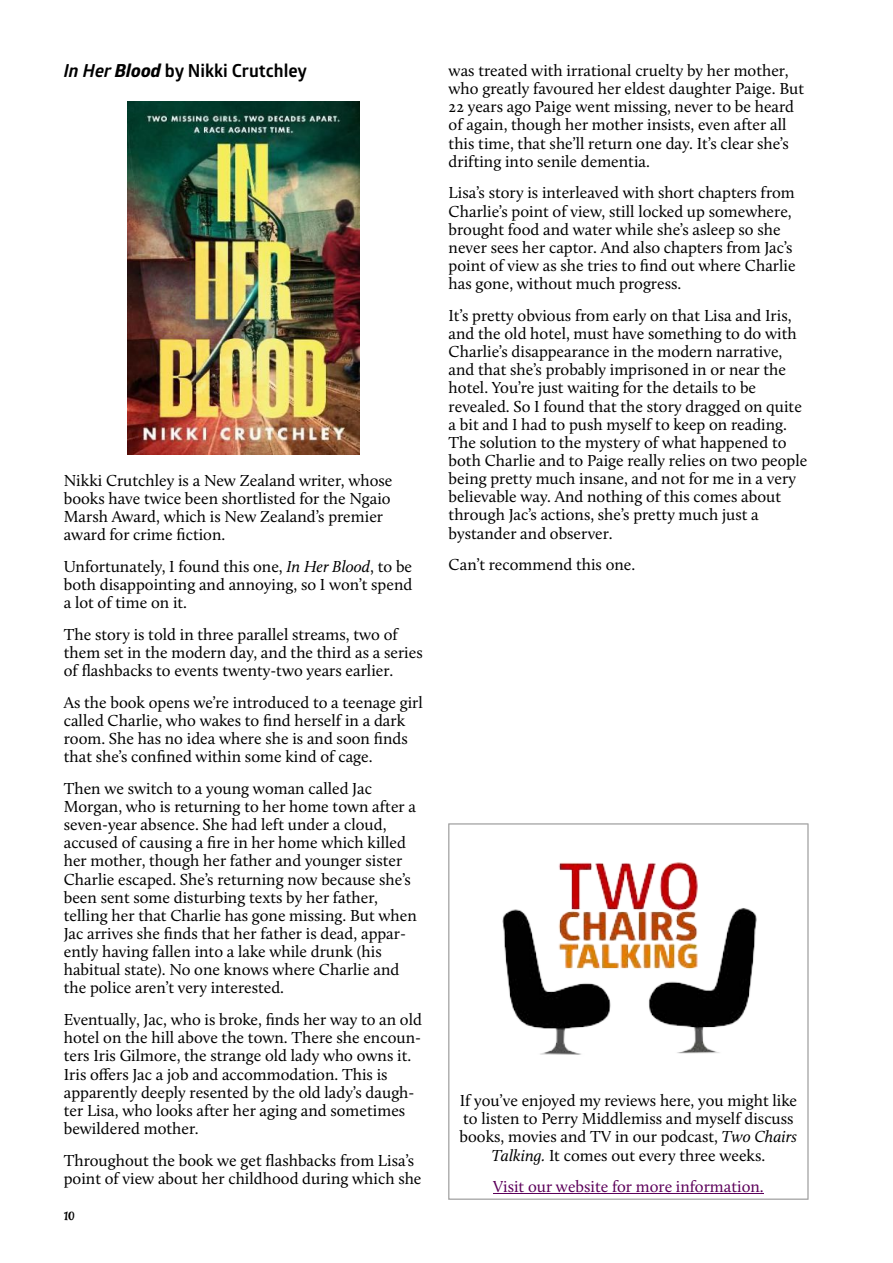
<style>
.page{position:relative;width:893px;height:1263px;background:#fff}
.page>*{position:absolute;margin:0;border:0;box-sizing:border-box;transform-origin:0 0}
.t1{font:700 18px "Glober";color:#000}
.t2{font:18px "Fairy Tales";color:#000}
.t3{font:16.5px/18.1px "Calluna";color:#000}
.t4{font:16.5px "Calluna";color:#5c005a}
.s1{font-style:italic}
.s2{font-family:"Globerx";font-style:italic}
</style>
<div class="page">
<img style="left:128px;top:101px;width:231px;height:354px">
<div style="left:448px;top:823px;width:361px;height:377px;background:#fff;border:2px solid #b0b0b0"></div>
<hr style="left:493px;top:1193px;width:271px;height:1px;background:#5c005a">
<img style="left:502px;top:862px;width:255px;height:193px">
<p class="t1" style="left:64px;top:64px;width:245px"><span class="s1">In Her</span> <span class="s2">Blood</span> by Nikki Crutchley</p>
<p class="t3" style="left:64px;top:472px;width:330px">Nikki Crutchley is a New Zealand writer, whose books have twice been shortlisted for the Ngaio Marsh Award, which is New Zealand’s premier award for crime fiction.</p>
<p class="t3" style="left:64px;top:558px;width:350px;text-align:justify">Unfortunately, I found this one, <span class="s1">In Her Blood</span>, to be both disappointing and annoying, so I won’t spend a lot of time on it.</p>
<p class="t3" style="left:64px;top:626px;width:360px">The story is told in three parallel streams, two of them set in the modern day, and the third as a series of flashbacks to events twenty-two years earlier.</p>
<p class="t3" style="left:64px;top:694px;width:361px">As the book opens we’re introduced to a teenage girl called Charlie, who wakes to find herself in a dark room. She has no idea where she is and soon finds that she’s confined within some kind of cage.</p>
<p class="t3" style="left:64px;top:780px;width:355px">Then we switch to a young woman called Jac Morgan, who is returning to her home town after a seven-year absence. She had left under a cloud, accused of causing a fire in her home which killed her mother, though her father and younger sister Charlie escaped. She’s returning now because she’s been sent some disturbing texts by her father, telling her that Charlie has gone missing. But when Jac arrives she finds that her father is dead, appar&shy;ently having fallen into a lake while drunk (his habitual state). No one knows where Charlie and the police aren’t very interested.</p>
<p class="t3" style="left:64px;top:1012px;width:360px">Eventually, Jac, who is broke, finds her way to an old hotel on the hill above the town. There she encoun&shy;ters Iris Gilmore, the strange old lady who owns it.<br>Iris offers Jac a job and accommodation. This is apparently deeply resented by the old lady’s daugh&shy;ter Lisa, who looks after her aging and sometimes bewildered mother.</p>
<p class="t3" style="left:64px;top:1152px;width:359px">Throughout the book we get flashbacks from Lisa’s point of view about her childhood during which she</p>
<p class="t2" style="left:64px;top:1203px;width:12px">10</p>
<p class="t3" style="left:449px;top:63px;width:357px">was treated with irrational cruelty by her mother, who greatly favoured her eldest daughter Paige. But 22 years ago Paige went missing, never to be heard of again, though her mother insists, even after all this time, that she’ll return one day. It’s clear she’s drifting into senile dementia.</p>
<p class="t3" style="left:449px;top:185px;width:349px">Lisa’s story is interleaved with short chapters from Charlie’s point of view, still locked up somewhere, brought food and water while she’s asleep so she never sees her captor. And also chapters from Jac’s point of view as she tries to find out where Charlie has gone, without much progress.</p>
<p class="t3" style="left:449px;top:308px;width:360px">It’s pretty obvious from early on that Lisa and Iris, and the old hotel, must have something to do with Charlie’s disappearance in the modern narrative, and that she’s probably imprisoned in or near the hotel. You’re just waiting for the details to be revealed. So I found that the story dragged on quite a bit and I had to push myself to keep on reading.<br>The solution to the mystery of what happened to both Charlie and to Paige really relies on two people being pretty much insane, and not for me in a very believable way. And nothing of this comes about through Jac’s actions, she’s pretty much just a bystander and observer.</p>
<p class="t3" style="left:449px;top:557px;width:188px">Can’t recommend this one.</p>
<p class="t3" style="left:460px;top:1093px;width:339px;text-align:center">If you’ve enjoyed my reviews here, you might like to listen to Perry Middlemiss and myself discuss books, movies and TV in our podcast, <span class="s1">Two Chairs Talking.</span> It comes out every three weeks.</p>
<p class="t4" style="left:493px;top:1180px;width:272px">Visit our website for more information.</p>
</div>
